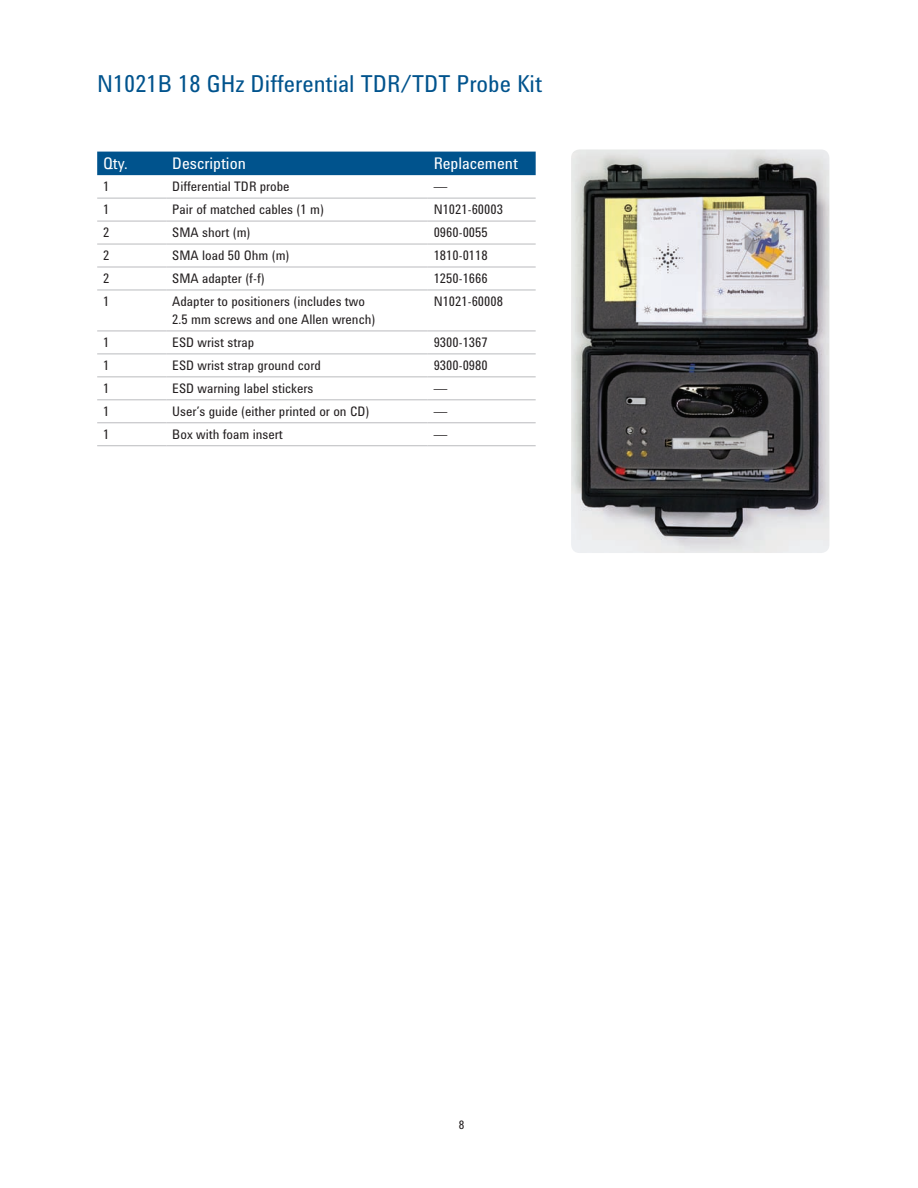
<style>
.page{position:relative;width:918px;height:1188px;background:#fff}
.page>*{position:absolute;margin:0;border:0;box-sizing:border-box;transform-origin:0 0}
.t1{font:24px "Agilent Condensed CFF";color:#00538d}
.t2{font:16.5px "Agilent Condensed CFF";color:#fff}
.t3{font:13.5px/18px "Agilent Condensed CFF";color:#231f20}
.t4{font:12px "Agilent Condensed CFF";color:#231f20}
</style>
<div class="page">
<img style="left:571px;top:149px;width:258px;height:404px">
<div style="left:97px;top:152px;width:439px;height:23px;background:#00538d"></div>
<hr style="left:97px;top:198px;width:69px;height:1px;background:#babbbe">
<hr style="left:166px;top:198px;width:262px;height:1px;background:#babbbe">
<hr style="left:428px;top:198px;width:108px;height:1px;background:#babbbe">
<hr style="left:97px;top:221px;width:69px;height:1px;background:#babbbe">
<hr style="left:166px;top:221px;width:262px;height:1px;background:#babbbe">
<hr style="left:428px;top:221px;width:108px;height:1px;background:#babbbe">
<hr style="left:97px;top:244px;width:69px;height:1px;background:#babbbe">
<hr style="left:166px;top:244px;width:262px;height:1px;background:#babbbe">
<hr style="left:428px;top:244px;width:108px;height:1px;background:#babbbe">
<hr style="left:97px;top:267px;width:69px;height:1px;background:#babbbe">
<hr style="left:166px;top:267px;width:262px;height:1px;background:#babbbe">
<hr style="left:428px;top:267px;width:108px;height:1px;background:#babbbe">
<hr style="left:97px;top:290px;width:69px;height:1px;background:#babbbe">
<hr style="left:166px;top:290px;width:262px;height:1px;background:#babbbe">
<hr style="left:428px;top:290px;width:108px;height:1px;background:#babbbe">
<hr style="left:97px;top:331px;width:69px;height:1px;background:#babbbe">
<hr style="left:166px;top:331px;width:262px;height:1px;background:#babbbe">
<hr style="left:428px;top:331px;width:108px;height:1px;background:#babbbe">
<hr style="left:97px;top:354px;width:69px;height:1px;background:#babbbe">
<hr style="left:166px;top:354px;width:262px;height:1px;background:#babbbe">
<hr style="left:428px;top:354px;width:108px;height:1px;background:#babbbe">
<hr style="left:97px;top:376px;width:69px;height:1px;background:#babbbe">
<hr style="left:166px;top:376px;width:262px;height:1px;background:#babbbe">
<hr style="left:428px;top:376px;width:108px;height:1px;background:#babbbe">
<hr style="left:97px;top:399px;width:69px;height:1px;background:#babbbe">
<hr style="left:166px;top:399px;width:262px;height:1px;background:#babbbe">
<hr style="left:428px;top:399px;width:108px;height:1px;background:#babbbe">
<hr style="left:97px;top:422px;width:69px;height:1px;background:#babbbe">
<hr style="left:166px;top:422px;width:262px;height:1px;background:#babbbe">
<hr style="left:428px;top:422px;width:108px;height:1px;background:#babbbe">
<hr style="left:97px;top:445px;width:69px;height:1px;background:#babbbe">
<hr style="left:166px;top:445px;width:262px;height:1px;background:#babbbe">
<hr style="left:428px;top:445px;width:108px;height:1px;background:#babbbe">
<h1 class="t1" style="left:97px;top:66px;width:446px">N1021B 18 GHz Differential TDR/TDT Probe Kit</h1>
<p class="t2" style="left:103px;top:151px;width:26px">Qty.</p>
<p class="t2" style="left:172px;top:151px;width:75px">Description</p>
<p class="t2" style="left:434px;top:151px;width:86px">Replacement</p>
<p class="t3" style="left:103px;top:177px;width:8px">1</p>
<p class="t3" style="left:172px;top:177px;width:119px">Differential TDR probe</p>
<p class="t3" style="left:434px;top:177px;width:15px">—</p>
<p class="t3" style="left:103px;top:200px;width:8px">1</p>
<p class="t3" style="left:172px;top:200px;width:153px">Pair of matched cables (1 m)</p>
<p class="t3" style="left:434px;top:200px;width:71px">N1021-60003</p>
<p class="t3" style="left:103px;top:223px;width:8px">2</p>
<p class="t3" style="left:172px;top:223px;width:80px">SMA short (m)</p>
<p class="t3" style="left:434px;top:223px;width:56px">0960-0055</p>
<p class="t3" style="left:103px;top:246px;width:8px">2</p>
<p class="t3" style="left:172px;top:246px;width:119px">SMA load 50 Ohm (m)</p>
<p class="t3" style="left:434px;top:246px;width:56px">1810-0118</p>
<p class="t3" style="left:103px;top:269px;width:8px">2</p>
<p class="t3" style="left:172px;top:269px;width:94px">SMA adapter (f-f)</p>
<p class="t3" style="left:434px;top:269px;width:56px">1250-1666</p>
<p class="t3" style="left:103px;top:292px;width:8px">1</p>
<p class="t3" style="left:172px;top:292px;width:205px">Adapter to positioners (includes two<br>2.5 mm screws and one Allen wrench)</p>
<p class="t3" style="left:434px;top:292px;width:71px">N1021-60008</p>
<p class="t3" style="left:103px;top:333px;width:8px">1</p>
<p class="t3" style="left:172px;top:333px;width:83px">ESD wrist strap</p>
<p class="t3" style="left:434px;top:333px;width:56px">9300-1367</p>
<p class="t3" style="left:103px;top:356px;width:8px">1</p>
<p class="t3" style="left:172px;top:356px;width:150px">ESD wrist strap ground cord</p>
<p class="t3" style="left:434px;top:356px;width:56px">9300-0980</p>
<p class="t3" style="left:103px;top:379px;width:8px">1</p>
<p class="t3" style="left:172px;top:379px;width:143px">ESD warning label stickers</p>
<p class="t3" style="left:434px;top:379px;width:15px">—</p>
<p class="t3" style="left:103px;top:402px;width:8px">1</p>
<p class="t3" style="left:172px;top:402px;width:199px">User’s guide (either printed or on CD)</p>
<p class="t3" style="left:434px;top:402px;width:15px">—</p>
<p class="t3" style="left:103px;top:425px;width:8px">1</p>
<p class="t3" style="left:172px;top:425px;width:112px">Box with foam insert</p>
<p class="t3" style="left:434px;top:425px;width:15px">—</p>
<p class="t4" style="left:459px;top:1115px;width:7px">8</p>
</div>
